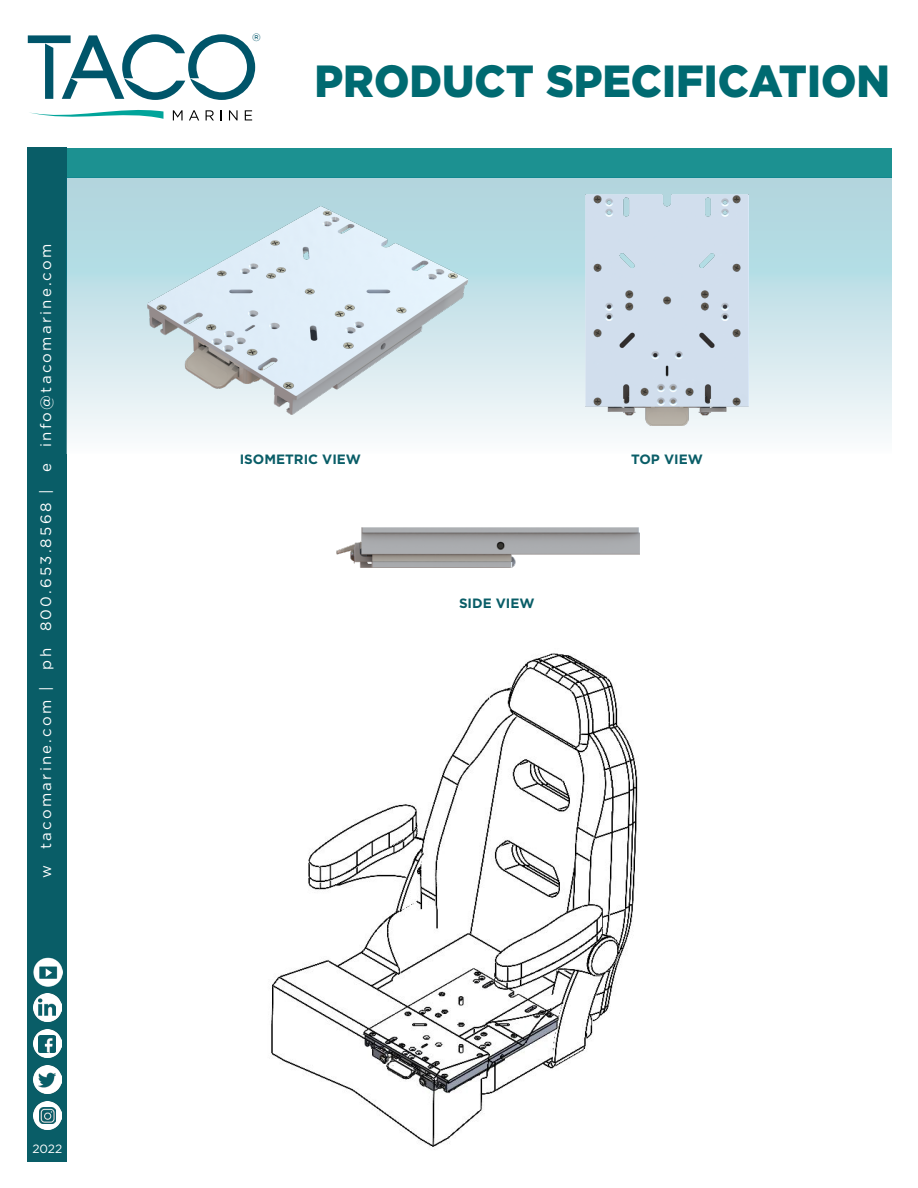
<style>
.page{position:relative;width:918px;height:1188px;background:#fff}
.page>*{position:absolute;margin:0;border:0;box-sizing:border-box;transform-origin:0 0}
.t1{font:900 45px "Gotham";color:#006a71;scale:.95 1}
.t2{font:15px "Gotham";letter-spacing:.15em;color:#fff}
.t3{font:700 13.5px "Gotham";color:#095d67}
.t4{font:12px "Gotham";color:#fff}
.t5{font:10.5px "Gotham";color:#00556a}
</style>
<div class="page">
<div style="left:28px;top:148px;width:39px;height:1014px;background:#095d67"></div>
<div style="left:67px;top:148px;width:825px;height:29px;background:#1c9191"></div>
<div style="left:67px;top:177px;width:825px;height:277px;background:linear-gradient(to bottom,#a4d2db,#f6f9fb)"></div>
<svg style="left:28px;top:34px;width:227px;height:87px"></svg>
<img style="left:33px;top:993px;width:28px;height:29px">
<img style="left:33px;top:1029px;width:28px;height:29px">
<img style="left:33px;top:1065px;width:28px;height:29px">
<img style="left:33px;top:1102px;width:28px;height:28px">
<img style="left:33px;top:957px;width:30px;height:30px">
<svg style="left:38px;top:998px;width:1px;height:18px"></svg>
<svg style="left:38px;top:1071px;width:18px;height:17px"></svg>
<svg style="left:39px;top:1107px;width:17px;height:18px"></svg>
<img style="left:39px;top:998px;width:17px;height:18px">
<img style="left:38px;top:1035px;width:18px;height:17px">
<img style="left:39px;top:1108px;width:16px;height:15px">
<img style="left:39px;top:1072px;width:17px;height:16px">
<img style="left:271px;top:653px;width:367px;height:497px">
<img style="left:585px;top:194px;width:164px;height:231px">
<img style="left:148px;top:206px;width:319px;height:208px">
<img style="left:336px;top:528px;width:304px;height:40px">
<p class="t2" style="left:36px;top:878px;width:636px;rotate:-90deg">w tacomarine.com | ph 800.653.8568 | e info@tacomarine.com</p>
<p class="t4" style="left:32px;top:1141px;width:32px">2022</p>
<p class="t5" style="left:252px;top:32px;width:10px">®</p>
<h1 class="t1" style="left:315px;top:55px;width:607px">PRODUCT SPECIFICATION</h1>
<p class="t3" style="left:240px;top:450px;width:123px">ISOMETRIC VIEW</p>
<p class="t3" style="left:459px;top:594px;width:77px">SIDE VIEW</p>
<p class="t3" style="left:631px;top:450px;width:73px">TOP VIEW</p>
</div>
